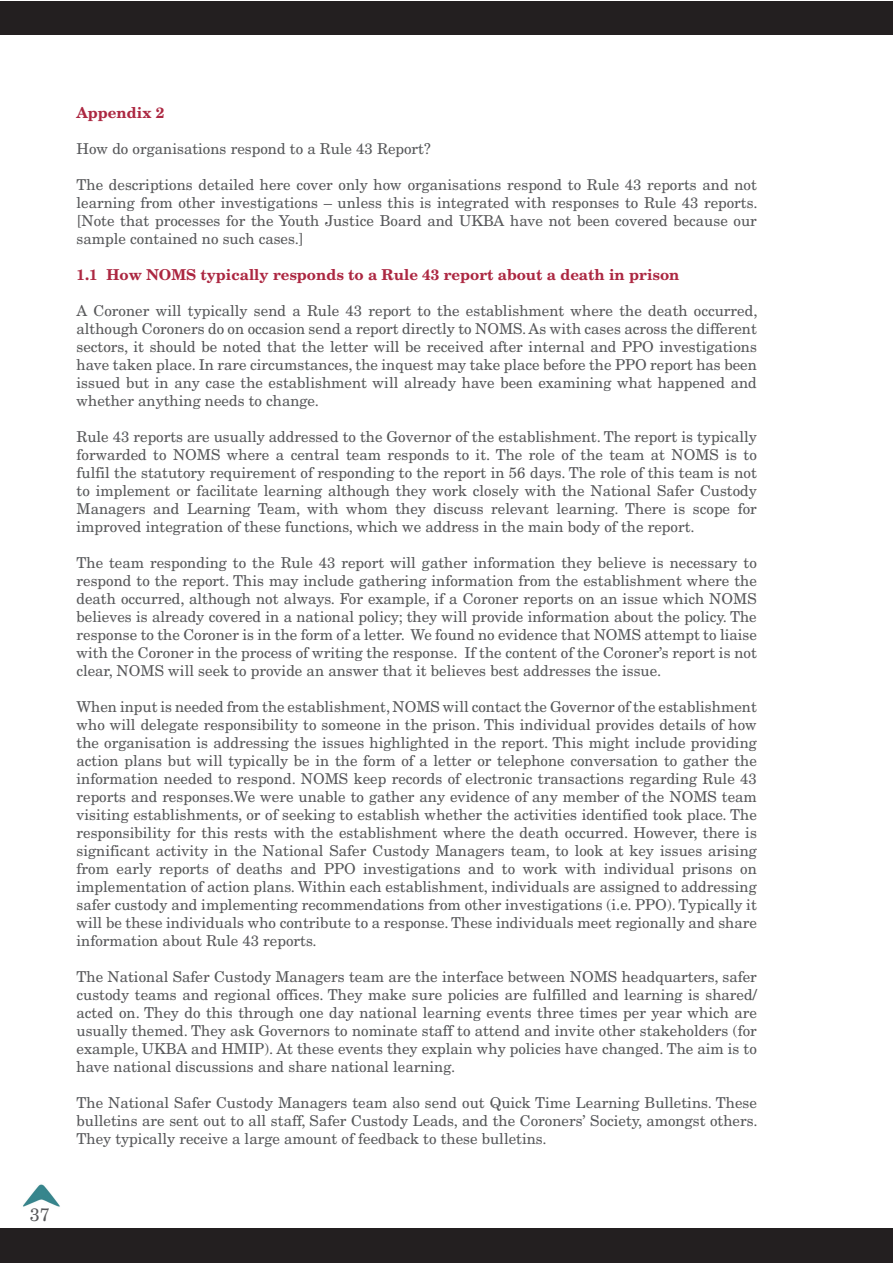
<style>
.page{position:relative;width:893px;height:1263px;background:#fff}
.page>*{position:absolute;margin:0;border:0;box-sizing:border-box;transform-origin:0 0}
.t1{font:18px "New Century Schlbk";color:#57585a}
.t2{font:15px/18px "New Century Schlbk";color:#57585a;text-align:justify}
.t3{font:700 15px "New Century Schlbk";color:#ac2741}
</style>
<div class="page">
<img style="left:23px;top:1184px;width:37px;height:23px">
<div style="left:0;top:1px;width:892px;height:33px;background:#231f20"></div>
<div style="left:0;top:1229px;width:892px;height:34px;background:#231f20"></div>
<p class="t1" style="left:30px;top:1204px;width:22px">37</p>
<p class="t3" style="left:77px;top:103px;width:89px">Appendix 2</p>
<p class="t2" style="left:77px;top:140px;width:356px">How do organisations respond to a Rule 43 Report?</p>
<p class="t2" style="left:77px;top:176px;width:682px">The descriptions detailed here cover only how organisations respond to Rule 43 reports and not learning from other investigations – unless this is integrated with responses to Rule 43 reports. [Note that processes for the Youth Justice Board and UKBA have not been covered because our sample contained no such cases.]</p>
<p class="t3" style="left:77px;top:265px;width:604px">1.1 How NOMS typically responds to a Rule 43 report about a death in prison</p>
<p class="t2" style="left:77px;top:302px;width:682px">A Coroner will typically send a Rule 43 report to the establishment where the death occurred, although Coroners do on occasion send a report directly to NOMS. As with cases across the different sectors, it should be noted that the letter will be received after internal and PPO investigations have taken place. In rare circumstances, the inquest may take place before the PPO report has been issued but in any case the establishment will already have been examining what happened and whether anything needs to change.</p>
<p class="t2" style="left:77px;top:428px;width:682px">Rule 43 reports are usually addressed to the Governor of the establishment. The report is typically forwarded to NOMS where a central team responds to it. The role of the team at NOMS is to fulfil the statutory requirement of responding to the report in 56 days. The role of this team is not to implement or facilitate learning although they work closely with the National Safer Custody Managers and Learning Team, with whom they discuss relevant learning. There is scope for improved integration of these functions, which we address in the main body of the report.</p>
<p class="t2" style="left:77px;top:554px;width:682px">The team responding to the Rule 43 report will gather information they believe is necessary to respond to the report. This may include gathering information from the establishment where the death occurred, although not always. For example, if a Coroner reports on an issue which NOMS believes is already covered in a national policy; they will provide information about the policy. The response to the Coroner is in the form of a letter. We found no evidence that NOMS attempt to liaise with the Coroner in the process of writing the response. If the content of the Coroner’s report is not clear, NOMS will seek to provide an answer that it believes best addresses the issue.</p>
<p class="t2" style="left:77px;top:698px;width:682px">When input is needed from the establishment, NOMS will contact the Governor of the establishment who will delegate responsibility to someone in the prison. This individual provides details of how the organisation is addressing the issues highlighted in the report. This might include providing action plans but will typically be in the form of a letter or telephone conversation to gather the information needed to respond. NOMS keep records of electronic transactions regarding Rule 43 reports and responses.We were unable to gather any evidence of any member of the NOMS team visiting establishments, or of seeking to establish whether the activities identified took place. The responsibility for this rests with the establishment where the death occurred. However, there is significant activity in the National Safer Custody Managers team, to look at key issues arising from early reports of deaths and PPO investigations and to work with individual prisons on implementation of action plans. Within each establishment, individuals are assigned to addressing safer custody and implementing recommendations from other investigations (i.e. PPO). Typically it will be these individuals who contribute to a response. These individuals meet regionally and share information about Rule 43 reports.</p>
<p class="t2" style="left:77px;top:968px;width:682px">The National Safer Custody Managers team are the interface between NOMS headquarters, safer custody teams and regional offices. They make sure policies are fulfilled and learning is shared/ acted on. They do this through one day national learning events three times per year which are usually themed. They ask Governors to nominate staff to attend and invite other stakeholders (for example, UKBA and HMIP). At these events they explain why policies have changed. The aim is to have national discussions and share national learning.</p>
<p class="t2" style="left:77px;top:1094px;width:682px">The National Safer Custody Managers team also send out Quick Time Learning Bulletins. These bulletins are sent out to all staff, Safer Custody Leads, and the Coroners’ Society, amongst others.<br>They typically receive a large amount of feedback to these bulletins.</p>
</div>
